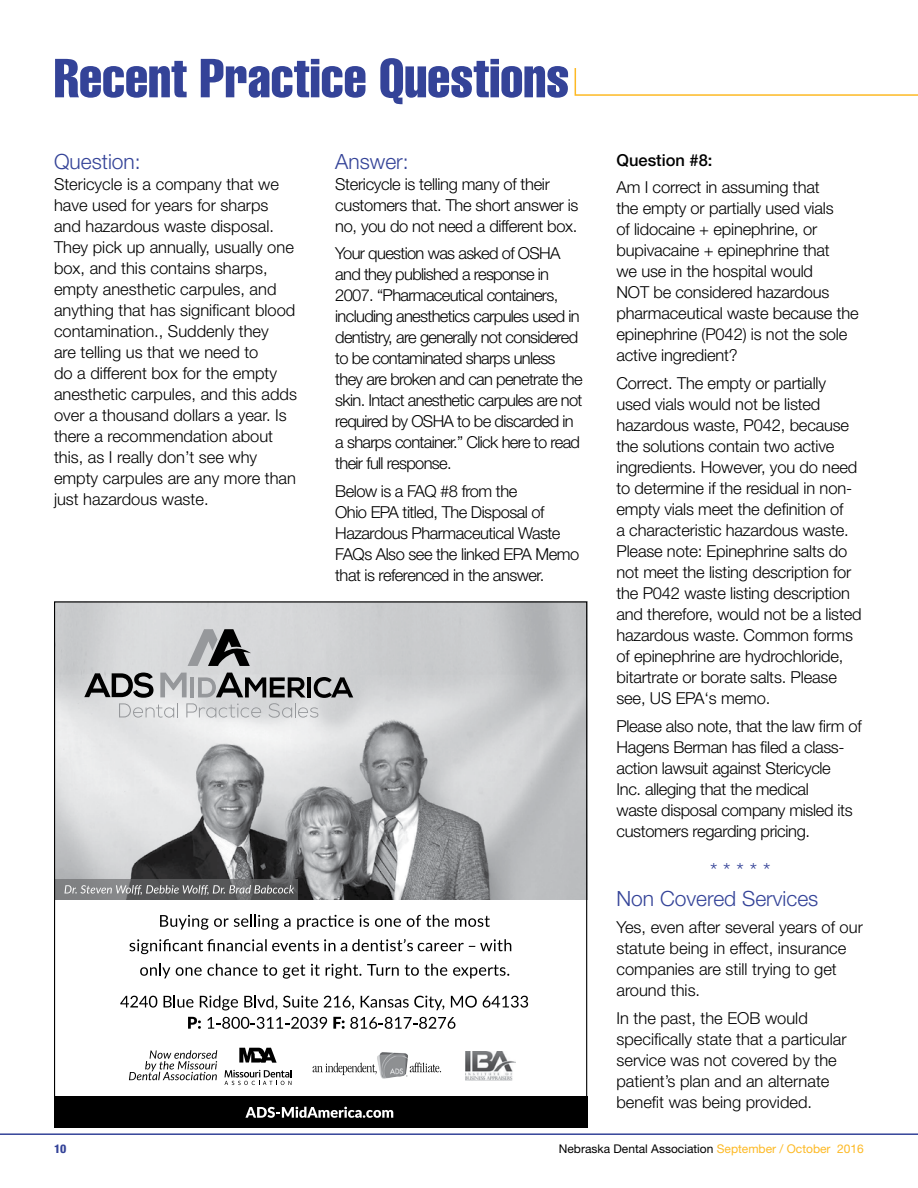
<style>
.page{position:relative;width:918px;height:1188px;background:#fff}
.page>*{position:absolute;margin:0;border:0;box-sizing:border-box;transform-origin:0 0}
.t1{font:extra-condensed 54px "Helvetica";color:#344398}
.t2{font:300 21px/27.8px "Helvetica Neue LT Std";color:#344398}
.t3{font:300 16.5px/21px "Helvetica Neue LT Std";letter-spacing:-.01em;color:#000}
.t4{font:300 16.5px/21px "Helvetica Neue LT Std";letter-spacing:-.04em;color:#000}
.t5{font:300 16.5px/21px "Helvetica Neue LT Std";letter-spacing:-.03em;color:#000}
.t6{font:500 16.5px "Helvetica Neue LT Std";color:#000}
.t7{font:12px "Helvetica Neue LT Std";color:#000}
.t8{font:800 condensed 12px "Helvetica Neue LT Std";color:#344398}
.s1{color:#fdb924}
</style>
<div class="page">
<hr style="left:0;top:1133px;width:918px;height:2px;background:#344398">
<svg style="left:574px;top:68px;width:344px;height:28px"></svg>
<div style="left:54px;top:1096px;width:533px;height:32px;background:#000"></div>
<img style="left:56px;top:603px;width:529px;height:297px">
<svg style="left:56px;top:879px;width:242px;height:21px;fill:#565758"></svg>
<svg style="left:120px;top:996px;width:37px;height:12px"></svg>
<svg style="left:164px;top:995px;width:29px;height:13px"></svg>
<svg style="left:200px;top:995px;width:38px;height:15px"></svg>
<svg style="left:244px;top:995px;width:33px;height:15px"></svg>
<svg style="left:283px;top:996px;width:35px;height:12px"></svg>
<svg style="left:324px;top:996px;width:30px;height:14px"></svg>
<svg style="left:361px;top:996px;width:83px;height:14px"></svg>
<svg style="left:451px;top:996px;width:26px;height:12px"></svg>
<svg style="left:483px;top:996px;width:45px;height:12px"></svg>
<svg style="left:188px;top:1017px;width:13px;height:12px"></svg>
<svg style="left:207px;top:1017px;width:120px;height:12px"></svg>
<svg style="left:333px;top:1017px;width:122px;height:12px"></svg>
<svg style="left:64px;top:885px;width:230px;height:10px"></svg>
<img style="left:466px;top:1052px;width:49px;height:29px">
<svg style="left:313px;top:1063px;width:63px;height:12px"></svg>
<img style="left:376px;top:1052px;width:32px;height:27px">
<svg style="left:406px;top:1063px;width:35px;height:14px"></svg>
<svg style="left:129px;top:1050px;width:88px;height:30px"></svg>
<svg style="left:245px;top:1107px;width:148px;height:11px"></svg>
<svg style="left:84px;top:673px;width:269px;height:45px"></svg>
<svg style="left:188px;top:629px;width:63px;height:37px"></svg>
<svg style="left:160px;top:915px;width:131px;height:15px"></svg>
<svg style="left:297px;top:915px;width:57px;height:15px"></svg>
<svg style="left:360px;top:915px;width:9px;height:12px"></svg>
<svg style="left:375px;top:918px;width:26px;height:9px"></svg>
<svg style="left:407px;top:915px;width:42px;height:12px"></svg>
<svg style="left:455px;top:916px;width:35px;height:11px"></svg>
<svg style="left:129px;top:939px;width:382px;height:15px"></svg>
<svg style="left:140px;top:964px;width:30px;height:14px"></svg>
<svg style="left:176px;top:964px;width:81px;height:12px"></svg>
<svg style="left:263px;top:965px;width:14px;height:11px"></svg>
<svg style="left:283px;top:965px;width:22px;height:14px"></svg>
<svg style="left:311px;top:964px;width:9px;height:12px"></svg>
<svg style="left:326px;top:964px;width:35px;height:15px"></svg>
<svg style="left:367px;top:964px;width:32px;height:12px"></svg>
<svg style="left:405px;top:964px;width:42px;height:12px"></svg>
<svg style="left:453px;top:965px;width:56px;height:13px"></svg>
<svg style="left:239px;top:1048px;width:38px;height:15px"></svg>
<svg style="left:225px;top:1070px;width:66px;height:15px"></svg>
<h1 class="t1" style="left:54px;top:44px;width:517px">Recent Practice Questions</h1>
<p class="t2" style="left:54px;top:147px;width:88px">Question:</p>
<p class="t3" style="left:54px;top:173px;width:244px">Stericycle is a company that we have used for years for sharps and hazardous waste disposal.<br>They pick up annually, usually one box, and this contains sharps, empty anesthetic carpules, and anything that has significant blood contamination., Suddenly they<br>are telling us that we need to<br>do a different box for the empty anesthetic carpules, and this adds over a thousand dollars a year. Is there a recommendation about this, as I really don’t see why empty carpules are any more than just hazardous waste.</p>
<p class="t2" style="left:335px;top:147px;width:75px">Answer:</p>
<p class="t3" style="left:335px;top:173px;width:245px">Stericycle is telling many of their customers that. The short answer is no, you do not need a different box.</p>
<p class="t4" style="left:335px;top:243px;width:249px">Your question was asked of OSHA and they published a response in 2007. “Pharmaceutical containers, including anesthetics carpules used in dentistry, are generally not considered to be contaminated sharps unless they are broken and can penetrate the skin. Intact anesthetic carpules are not required by OSHA to be discarded in a sharps container.” Click here to read their full response.</p>
<p class="t5" style="left:335px;top:481px;width:245px">Below is a FAQ #8 from the<br>Ohio EPA titled, The Disposal of<br>Hazardous Pharmaceutical Waste<br>FAQs Also see the linked EPA Memo that is referenced in the answer.</p>
<p class="t6" style="left:616px;top:150px;width:97px">Question #8:</p>
<p class="t3" style="left:616px;top:177px;width:244px">Am I correct in assuming that<br>the empty or partially used vials<br>of lidocaine + epinephrine, or bupivacaine + epinephrine that<br>we use in the hospital would<br>NOT be considered hazardous pharmaceutical waste because the epinephrine (P042) is not the sole active ingredient?</p>
<p class="t3" style="left:616px;top:372px;width:247px">Correct. The empty or partially used vials would not be listed hazardous waste, P042, because the solutions contain two active ingredients. However, you do need to determine if the residual in non&shy;empty vials meet the definition of<br>a characteristic hazardous waste.<br>Please note: Epinephrine salts do not meet the listing description for the P042 waste listing description and therefore, would not be a listed hazardous waste. Common forms of epinephrine are hydrochloride, bitartrate or borate salts. Please see, US EPA‘s memo.</p>
<p class="t3" style="left:616px;top:715px;width:247px">Please also note, that the law firm of Hagens Berman has filed a class&shy;action lawsuit against Stericycle<br>Inc. alleging that the medical<br>waste disposal company misled its customers regarding pricing.</p>
<p class="t2" style="left:616px;top:856px;width:203px;text-indent:94px">* * * * *<br>Non Covered Services</p>
<p class="t3" style="left:616px;top:917px;width:248px">Yes, even after several years of our statute being in effect, insurance companies are still trying to get around this.</p>
<p class="t3" style="left:616px;top:1007px;width:232px">In the past, the EOB would specifically state that a particular service was not covered by the patient’s plan and an alternate benefit was being provided.</p>
<p class="t8" style="left:54px;top:1142px;width:14px">10</p>
<p class="t7" style="left:559px;top:1142px;width:307px">Nebraska Dental Association <span class="s1">September / October 2016</span></p>
</div>
